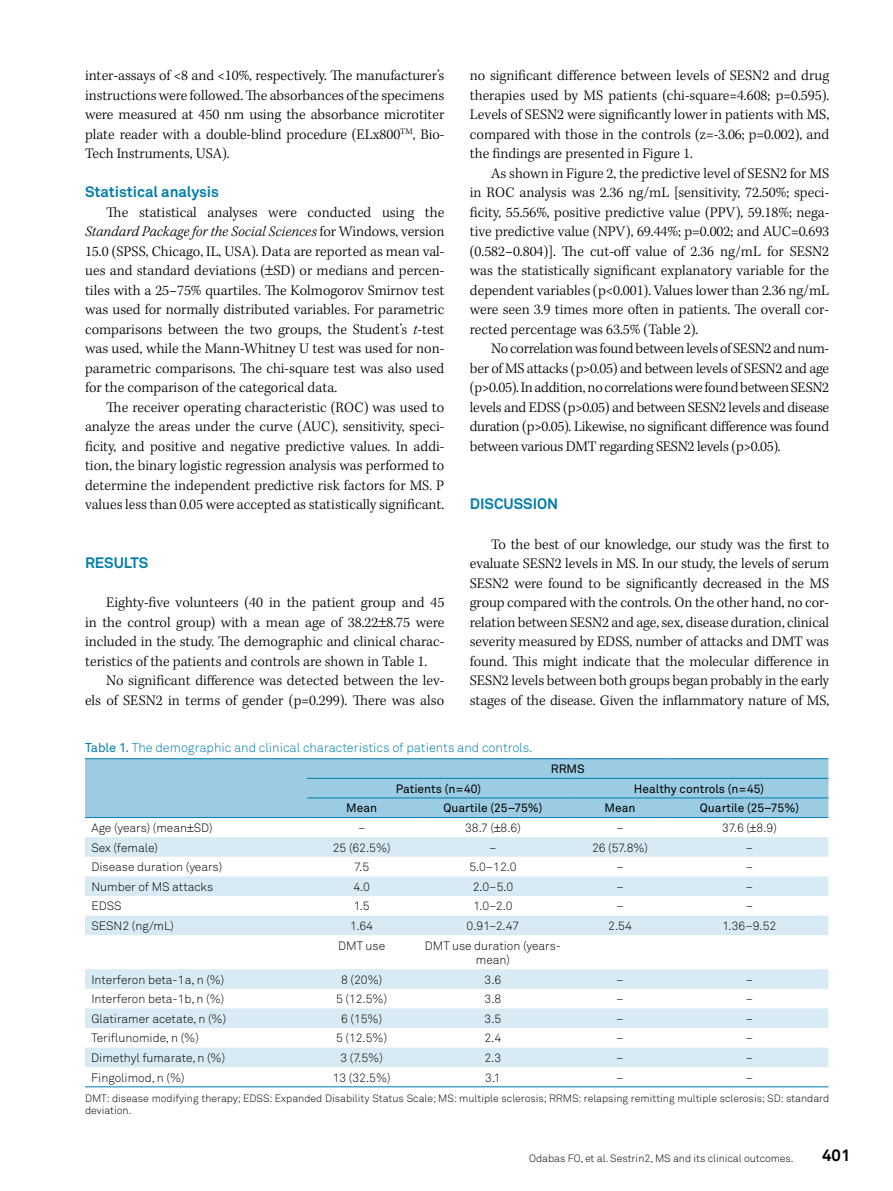
<style>
.page{position:relative;width:893px;height:1191px;background:#fff}
.page>*{position:absolute;margin:0;border:0;box-sizing:border-box;transform-origin:0 0}
.t1{font:700 16.5px "Akkurat Pro";color:#000}
.t2{font:300 15px/19.5px "Kepler Std";color:#000;text-align:justify}
.t3{font:700 15px "Akkurat Pro";color:#007dac}
.t4{font:12.75px "Akkurat Light Pro";color:#007dac}
.t5{font:12px/14.4px "Akkurat Light Pro";color:#000;text-align:center}
.t6{font:12px "Akkurat Pro";color:#000}
.t7{font:10.5px/12.6px "Akkurat Light Pro";color:#000}
.s1{font-style:italic}
.s2{font-family:"Akkurat Pro"}
</style>
<div class="page">
<div style="left:85px;top:759px;width:743px;height:58px;background:#9bcce3"></div>
<svg style="left:85px;top:837px;width:743px;height:230px"></svg>
<hr style="left:85px;top:1086px;width:222px;height:1px;background:#007dac">
<hr style="left:307px;top:1086px;width:109px;height:1px;background:#007dac">
<hr style="left:416px;top:1086px;width:154px;height:1px;background:#007dac">
<hr style="left:570px;top:1086px;width:100px;height:1px;background:#007dac">
<hr style="left:670px;top:1086px;width:158px;height:1px;background:#007dac">
<hr style="left:85px;top:758px;width:222px;height:1px;background:#007dac">
<hr style="left:85px;top:817px;width:222px;height:1px;background:#007dac">
<hr style="left:307px;top:758px;width:109px;height:1px;background:#007dac">
<hr style="left:416px;top:758px;width:154px;height:1px;background:#007dac">
<hr style="left:570px;top:758px;width:100px;height:1px;background:#007dac">
<hr style="left:670px;top:758px;width:158px;height:1px;background:#007dac">
<hr style="left:307px;top:778px;width:109px;height:1px;background:#007dac">
<hr style="left:416px;top:778px;width:154px;height:1px;background:#007dac">
<hr style="left:570px;top:778px;width:100px;height:1px;background:#007dac">
<hr style="left:670px;top:778px;width:158px;height:1px;background:#007dac">
<hr style="left:307px;top:797px;width:109px;height:1px;background:#007dac">
<hr style="left:416px;top:797px;width:154px;height:1px;background:#007dac">
<hr style="left:570px;top:797px;width:100px;height:1px;background:#007dac">
<hr style="left:670px;top:797px;width:158px;height:1px;background:#007dac">
<hr style="left:307px;top:817px;width:109px;height:1px;background:#007dac">
<hr style="left:416px;top:817px;width:154px;height:1px;background:#007dac">
<hr style="left:570px;top:817px;width:100px;height:1px;background:#007dac">
<hr style="left:670px;top:817px;width:158px;height:1px;background:#007dac">
<p class="t2" style="left:85px;top:67px;width:361px">inter-assays of &lt;8 and &lt;10%, respectively. The manufacturer’s instructions were followed. The absorbances of the specimens were measured at 450 nm using the absorbance microtiter plate reader with a double-blind procedure (ELx800<sup>TM</sup>, Bio-Tech Instruments, USA).</p>
<p class="t3" style="left:85px;top:183px;width:136px">Statistical analysis</p>
<p class="t2" style="left:85px;top:203px;width:361px;text-indent:21px">The statistical analyses were conducted using the <span class="s1">Standard Package for the Social Sciences</span> for Windows, version 15.0 (SPSS, Chicago, IL, USA). Data are reported as mean val&shy;ues and standard deviations ( SD) or medians and percen&shy;tiles with a 25–75% quartiles. The Kolmogorov Smirnov test was used for normally distributed variables. For parametric comparisons between the two groups, the Student’s <span class="s1">t</span>-test was used, while the Mann-Whitney U test was used for non&shy;parametric comparisons. The chi-square test was also used for the comparison of the categorical data.</p>
<p class="t2" style="left:85px;top:398px;width:361px;text-indent:21px">The receiver operating characteristic (ROC) was used to analyze the areas under the curve (AUC), sensitivity, speci&shy;ficity, and positive and negative predictive values. In addi&shy;tion, the binary logistic regression analysis was performed to determine the independent predictive risk factors for MS. P values less than 0.05 were accepted as statistically significant.</p>
<p class="t2" style="left:470px;top:67px;width:361px">no significant difference between levels of SESN2 and drug therapies used by MS patients (chi-square=4.608; p=0.595).<br>Levels of SESN2 were significantly lower in patients with MS, compared with those in the controls (z=-3.06; p=0.002), and the findings are presented in Figure 1.</p>
<p class="t2" style="left:470px;top:164px;width:361px;text-indent:21px">As shown in Figure 2, the predictive level of SESN2 for MS in ROC analysis was 2.36 ng/mL [sensitivity, 72.50%; speci&shy;ficity, 55.56%, positive predictive value (PPV), 59.18%; nega&shy;tive predictive value (NPV), 69.44%; p=0.002; and AUC=0.693 (0.582–0.804)]. The cut-off value of 2.36 ng/mL for SESN2 was the statistically significant explanatory variable for the dependent variables (p&lt;0.001). Values lower than 2.36 ng/mL were seen 3.9 times more often in patients. The overall cor&shy;rected percentage was 63.5% (Table 2).</p>
<p class="t2" style="left:470px;top:340px;width:361px;text-indent:21px">No correlation was found between levels of SESN2 and num&shy;ber of MS attacks (p&gt;0.05) and between levels of SESN2 and age (p&gt;0.05). In addition, no correlations were found between SESN2 levels and EDSS (p&gt;0.05) and between SESN2 levels and disease duration (p&gt;0.05). Likewise, no significant difference was found between various DMT regarding SESN2 levels (p&gt;0.05).</p>
<p class="t3" style="left:470px;top:495px;width:90px">DISCUSSION</p>
<p class="t2" style="left:470px;top:535px;width:361px;text-indent:21px">To the best of our knowledge, our study was the first to evaluate SESN2 levels in MS. In our study, the levels of serum SESN2 were found to be significantly decreased in the MS group compared with the controls. On the other hand, no cor&shy;relation between SESN2 and age, sex, disease duration, clinical severity measured by EDSS, number of attacks and DMT was found. This might indicate that the molecular difference in SESN2 levels between both groups began probably in the early stages of the disease. Given the inflammatory nature of MS,</p>
<p class="t4" style="left:85px;top:740px;width:449px"><span class="s2">Table 1.</span> The demographic and clinical characteristics of patients and controls.</p>
<p class="t6" style="left:551px;top:762px;width:36px">RRMS</p>
<p class="t6" style="left:396px;top:781px;width:87px">Patients (n=40)</p>
<p class="t6" style="left:634px;top:781px;width:132px">Healthy controls (n=45)</p>
<p class="t6" style="left:346px;top:801px;width:32px">Mean</p>
<p class="t6" style="left:443px;top:801px;width:101px">Quartile (25–75%)</p>
<p class="t6" style="left:605px;top:801px;width:32px">Mean</p>
<p class="t6" style="left:700px;top:801px;width:101px">Quartile (25–75%)</p>
<p class="t5" style="left:91px;top:821px;width:123px">Age (years) (mean SD)</p>
<p class="t5" style="left:358px;top:821px;width:9px">–</p>
<p class="t5" style="left:465px;top:821px;width:57px">38.7 ( 8.6)</p>
<p class="t5" style="left:616px;top:821px;width:9px">–</p>
<p class="t5" style="left:722px;top:821px;width:56px">37.6 ( 8.9)</p>
<p class="t5" style="left:91px;top:840px;width:68px">Sex (female)</p>
<p class="t5" style="left:333px;top:840px;width:59px">25 (62.5%)</p>
<p class="t5" style="left:592px;top:840px;width:58px">26 (57.8%)</p>
<p class="t5" style="left:91px;top:860px;width:132px">Disease duration (years)</p>
<p class="t5" style="left:354px;top:860px;width:16px">7.5</p>
<p class="t5" style="left:469px;top:860px;width:49px">5.0–12.0</p>
<p class="t5" style="left:616px;top:860px;width:9px">–</p>
<p class="t5" style="left:746px;top:860px;width:9px">–</p>
<p class="t5" style="left:91px;top:879px;width:123px">Number of MS attacks</p>
<p class="t5" style="left:353px;top:879px;width:18px">4.0</p>
<p class="t5" style="left:473px;top:879px;width:42px">2.0–5.0</p>
<p class="t5" style="left:616px;top:879px;width:9px">–</p>
<p class="t5" style="left:746px;top:879px;width:9px">–</p>
<p class="t5" style="left:91px;top:899px;width:32px">EDSS</p>
<p class="t5" style="left:354px;top:899px;width:18px">1.5</p>
<p class="t5" style="left:473px;top:899px;width:41px">1.0–2.0</p>
<p class="t5" style="left:616px;top:899px;width:9px">–</p>
<p class="t5" style="left:746px;top:899px;width:9px">–</p>
<p class="t5" style="left:91px;top:919px;width:84px">SESN2 (ng/mL)</p>
<p class="t5" style="left:350px;top:919px;width:24px">1.64</p>
<p class="t5" style="left:466px;top:919px;width:54px">0.91–2.47</p>
<p class="t5" style="left:608px;top:919px;width:25px">2.54</p>
<p class="t5" style="left:722px;top:919px;width:55px">1.36–9.52</p>
<p class="t5" style="left:338px;top:938px;width:48px">DMT use</p>
<p class="t5" style="left:425px;top:938px;width:138px">DMT use duration (years&shy;mean)</p>
<p class="t5" style="left:91px;top:972px;width:135px">Interferon beta-1a, n (%)</p>
<p class="t5" style="left:341px;top:972px;width:43px">8 (20%)</p>
<p class="t5" style="left:485px;top:972px;width:18px">3.6</p>
<p class="t5" style="left:91px;top:992px;width:134px">Interferon beta-1b, n (%)</p>
<p class="t5" style="left:336px;top:992px;width:53px">5 (12.5%)</p>
<p class="t5" style="left:484px;top:992px;width:18px">3.8</p>
<p class="t5" style="left:616px;top:992px;width:9px">–</p>
<p class="t5" style="left:746px;top:992px;width:9px">–</p>
<p class="t5" style="left:91px;top:1011px;width:136px">Glatiramer acetate, n (%)</p>
<p class="t5" style="left:341px;top:1011px;width:43px">6 (15%)</p>
<p class="t5" style="left:484px;top:1011px;width:18px">3.5</p>
<p class="t5" style="left:616px;top:1011px;width:9px">–</p>
<p class="t5" style="left:746px;top:1011px;width:9px">–</p>
<p class="t5" style="left:91px;top:1031px;width:109px">Teriflunomide, n (%)</p>
<p class="t5" style="left:336px;top:1031px;width:53px">5 (12.5%)</p>
<p class="t5" style="left:484px;top:1031px;width:18px">2.4</p>
<p class="t5" style="left:616px;top:1031px;width:9px">–</p>
<p class="t5" style="left:746px;top:1031px;width:9px">–</p>
<p class="t5" style="left:91px;top:1051px;width:135px">Dimethyl fumarate, n (%)</p>
<p class="t5" style="left:340px;top:1051px;width:44px">3 (7.5%)</p>
<p class="t5" style="left:484px;top:1051px;width:18px">2.3</p>
<p class="t5" style="left:616px;top:1051px;width:9px">–</p>
<p class="t5" style="left:746px;top:1051px;width:9px">–</p>
<p class="t5" style="left:91px;top:1070px;width:95px">Fingolimod, n (%)</p>
<p class="t5" style="left:333px;top:1070px;width:59px">13 (32.5%)</p>
<p class="t5" style="left:485px;top:1070px;width:17px">3.1</p>
<p class="t7" style="left:85px;top:1092px;width:746px">DMT: disease modifying therapy; EDSS: Expanded Disability Status Scale; MS: multiple sclerosis; RRMS: relapsing remitting multiple sclerosis; SD: standard deviation.</p>
<p class="t3" style="left:85px;top:553px;width:65px">RESULTS</p>
<p class="t2" style="left:85px;top:593px;width:361px;text-indent:21px">Eighty-five volunteers (40 in the patient group and 45 in the control group) with a mean age of 38.22 8.75 were included in the study. The demographic and clinical charac&shy;teristics of the patients and controls are shown in Table 1.</p>
<p class="t2" style="left:85px;top:671px;width:361px;text-align:right">No significant difference was detected between the lev-<br>els of SESN2 in terms of gender (p=0.299). There was also</p>
<p class="t7" style="left:529px;top:1151px;width:266px">Odabas FO, et al. Sestrin2, MS and its clinical outcomes.</p>
<p class="t1" style="left:822px;top:1145px;width:30px">401</p>
</div>
